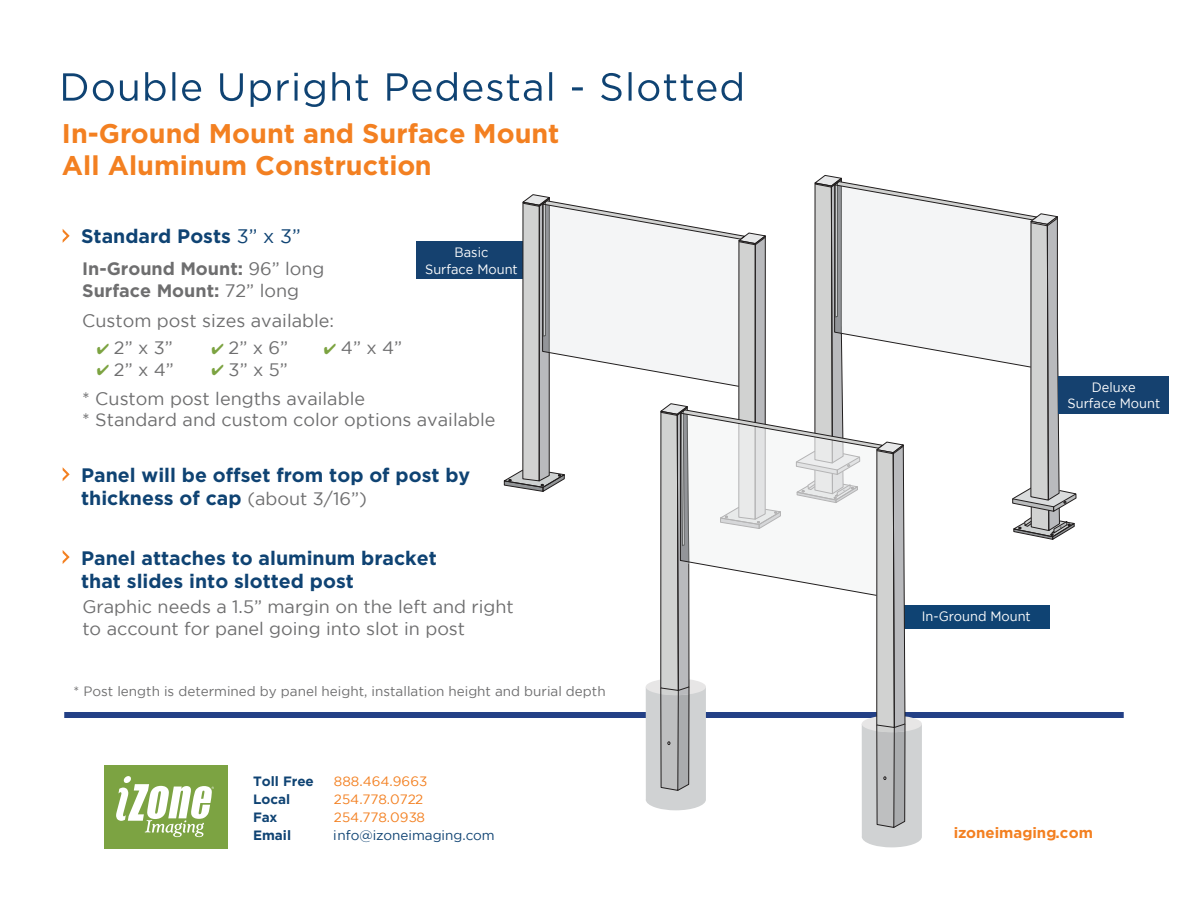
<style>
.page{position:relative;width:1188px;height:918px;background:#fff}
.page>*{position:absolute;margin:0;border:0;box-sizing:border-box;transform-origin:0 0}
.t1{font:700 27px/32.4px "Gotham";color:#f38021}
.t2{font:700 19.5px/23.4px "Gotham";color:#0f4373}
.t3{font:18px/21.6px "Gotham";color:#6e6e6f}
.t4{font:700 18px/21.6px "Gotham";color:#6e6e6f}
.t5{font:700 15px "Gotham";color:#f38021}
.t6{font:13.5px "Gotham";color:#6e6e6f}
.t7{font:13.5px/16.2px "Gotham";color:#fff;text-align:center;scale:.95 1}
.t8{font:13.5px "Gotham";color:#f38021}
.t9{font:700 13.5px "Gotham";color:#0f4373}
.t10{font:13.5px "Gotham";color:#0f4373}
.s1{font-weight:400}
.s2{color:#7ca341}
.s3{font-weight:400;font-size:18px;color:#6e6e6f}
</style>
<div class="page">
<div style="left:416px;top:242px;width:111px;height:37px;background:#15416f"></div>
<div style="left:1059px;top:377px;width:110px;height:37px;background:#15416f"></div>
<div style="left:64px;top:712px;width:1060px;height:6px;background:#234086"></div>
<svg style="left:63px;top:229px;width:7px;height:14px"></svg>
<svg style="left:63px;top:467px;width:7px;height:14px"></svg>
<svg style="left:63px;top:550px;width:7px;height:14px"></svg>
<svg style="left:503px;top:175px;width:573px;height:672px"></svg>
<div style="left:104px;top:765px;width:124px;height:84px;background:#7ca342"></div>
<svg style="left:116px;top:776px;width:98px;height:61px"></svg>
<svg style="left:63px;top:72px;width:679px;height:35px"></svg>
<h1 class="t1" style="left:62px;top:117px;width:499px">In-Ground Mount and Surface Mount<br>All Aluminum Construction</h1>
<p class="t2" style="left:81px;top:225px;width:221px">Standard Posts <span class="s1">3” x 3”</span></p>
<p class="t4" style="left:82px;top:258px;width:244px">In-Ground Mount: <span class="s1">96” long<br></span>Surface Mount: <span class="s1">72” long</span></p>
<p class="t3" style="left:82px;top:309px;width:253px">Custom post sizes available:</p>
<p class="t3" style="left:114px;top:337px;width:62px">2” x 3”<br>2” x 4”</p>
<p class="t3" style="left:229px;top:337px;width:61px">2” x 6”<br>3” x 5”</p>
<p class="t3" style="left:324px;top:337px;width:80px"><span class="s2">✔</span> 4” x 4”</p>
<p class="t7" style="left:425px;top:244px;width:99px">Basic<br>Surface Mount</p>
<p class="t3" style="left:82px;top:387px;width:415px">* Custom post lengths available<br>* Standard and custom color options available</p>
<p class="t2" style="left:81px;top:463px;width:391px">Panel will be offset from top of post by thickness of cap <span class="s3">(about 3/16”)</span></p>
<p class="t2" style="left:81px;top:546px;width:357px">Panel attaches to aluminum bracket that slides into slotted post</p>
<p class="t3" style="left:82px;top:596px;width:433px">Graphic needs a 1.5” margin on the left and right to account for panel going into slot in post</p>
<p class="t6" style="left:74px;top:684px;width:534px">* Post length is determined by panel height, installation height and burial depth</p>
<p class="t7" style="left:1068px;top:379px;width:99px">Deluxe<br>Surface Mount</p>
<p class="t7" style="left:922px;top:608px;width:116px">In-Ground Mount</p>
<p class="t9" style="left:253px;top:773px;width:62px">Toll Free</p>
<p class="t8" style="left:334px;top:774px;width:95px">888.464.9663</p>
<p class="t9" style="left:253px;top:791px;width:39px">Local</p>
<p class="t8" style="left:334px;top:792px;width:91px">254.778.0722</p>
<p class="t9" style="left:253px;top:809px;width:26px">Fax</p>
<p class="t8" style="left:334px;top:810px;width:93px">254.778.0938</p>
<p class="t9" style="left:253px;top:827px;width:40px">Email</p>
<p class="t10" style="left:333px;top:828px;width:163px">info@izoneimaging.com</p>
<p class="t5" style="left:954px;top:823px;width:141px">izoneimaging.com</p>
</div>
